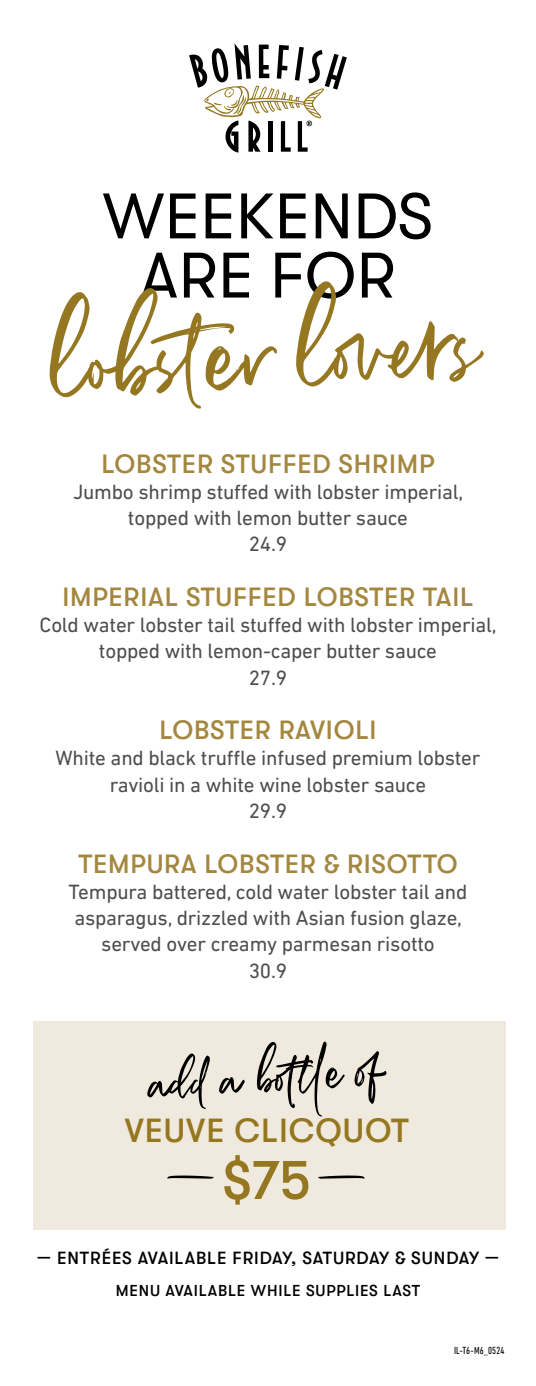
<style>
.page{position:relative;width:536px;height:1386px;background:#fff}
.page>*{position:absolute;margin:0;border:0;box-sizing:border-box;transform-origin:0 0}
.t1{font:167.65px "Richardson Script";color:#957721}
.t2{font:78.75px "Richardson Script";color:#000}
.t3{font:64.05px/59.1px "GT Walsheim";letter-spacing:.01em;color:#000;text-align:center}
.t4{font:500 54.25px "GT Walsheim";color:#957721}
.t5{font:500 33.25px "GT Walsheim";letter-spacing:.03em;color:#957721}
.t6{font:500 26.25px "GT Walsheim";letter-spacing:.03em;color:#a4873f}
.t7{font:21px/26.2px "DIN Next LT Pro";letter-spacing:-.01em;color:#4d4d4f;text-align:center}
.t8{font:500 17.5px "GT Walsheim";letter-spacing:.05em;color:#000}
.t9{font:500 15.75px "GT Walsheim";letter-spacing:.05em;color:#000}
.t10{font:condensed 10.5px "DIN Next LT Pro";letter-spacing:.01em;color:#000}
</style>
<div class="page">
<svg style="left:189px;top:43px;width:158px;height:110px"></svg>
<div style="left:33px;top:1021px;width:472px;height:209px;background:#efeadd"></div>
<svg style="left:318px;top:1176px;width:46px;height:3px"></svg>
<svg style="left:167px;top:1176px;width:47px;height:3px"></svg>
<h3 class="t3" style="left:103px;top:187px;width:332px">WEEKENDS<br>ARE FOR</h3>
<h1 class="t1" style="left:44px;top:265px;width:455px;rotate:-3deg">lobster lover s</h1>
<p class="t6" style="left:102px;top:449px;width:334px">LOBSTER STUFFED SHRIMP</p>
<p class="t7" style="left:73px;top:478px;width:391px">Jumbo shrimp stuffed with lobster imperial, topped with lemon butter sauce<br>24.9</p>
<p class="t6" style="left:62px;top:582px;width:412px">IMPERIAL STUFFED LOBSTER TAIL</p>
<p class="t7" style="left:40px;top:612px;width:458px">Cold water lobster tail stuffed with lobster imperial, topped with lemon-caper butter sauce<br>27.9</p>
<p class="t6" style="left:159px;top:715px;width:218px">LOBSTER RAVIOLI</p>
<p class="t7" style="left:55px;top:745px;width:426px">White and black truffle infused premium lobster ravioli in a white wine lobster sauce<br>29.9</p>
<p class="t6" style="left:78px;top:849px;width:380px">TEMPURA LOBSTER &amp; RISOTTO</p>
<p class="t7" style="left:69px;top:878px;width:400px">Tempura battered, cold water lobster tail and asparagus, drizzled with Asian fusion glaze, served over creamy parmesan risotto<br>30.9</p>
<h2 class="t2" style="left:148px;top:1035px;width:286px;rotate:-3deg">adda bottle of</h2>
<h3 class="t5" style="left:125px;top:1112px;width:285px">VEUVE CLICQUOT</h3>
<h3 class="t4" style="left:223px;top:1150px;width:90px">$75</h3>
<p class="t8" style="left:37px;top:1249px;width:463px">— ENTRÉES AVAILABLE FRIDAY, SATURDAY &amp; SUNDAY —</p>
<p class="t9" style="left:116px;top:1281px;width:305px">MENU AVAILABLE WHILE SUPPLIES LAST</p>
<p class="t10" style="left:454px;top:1345px;width:52px">IL-T6-M6_0524</p>
</div>
